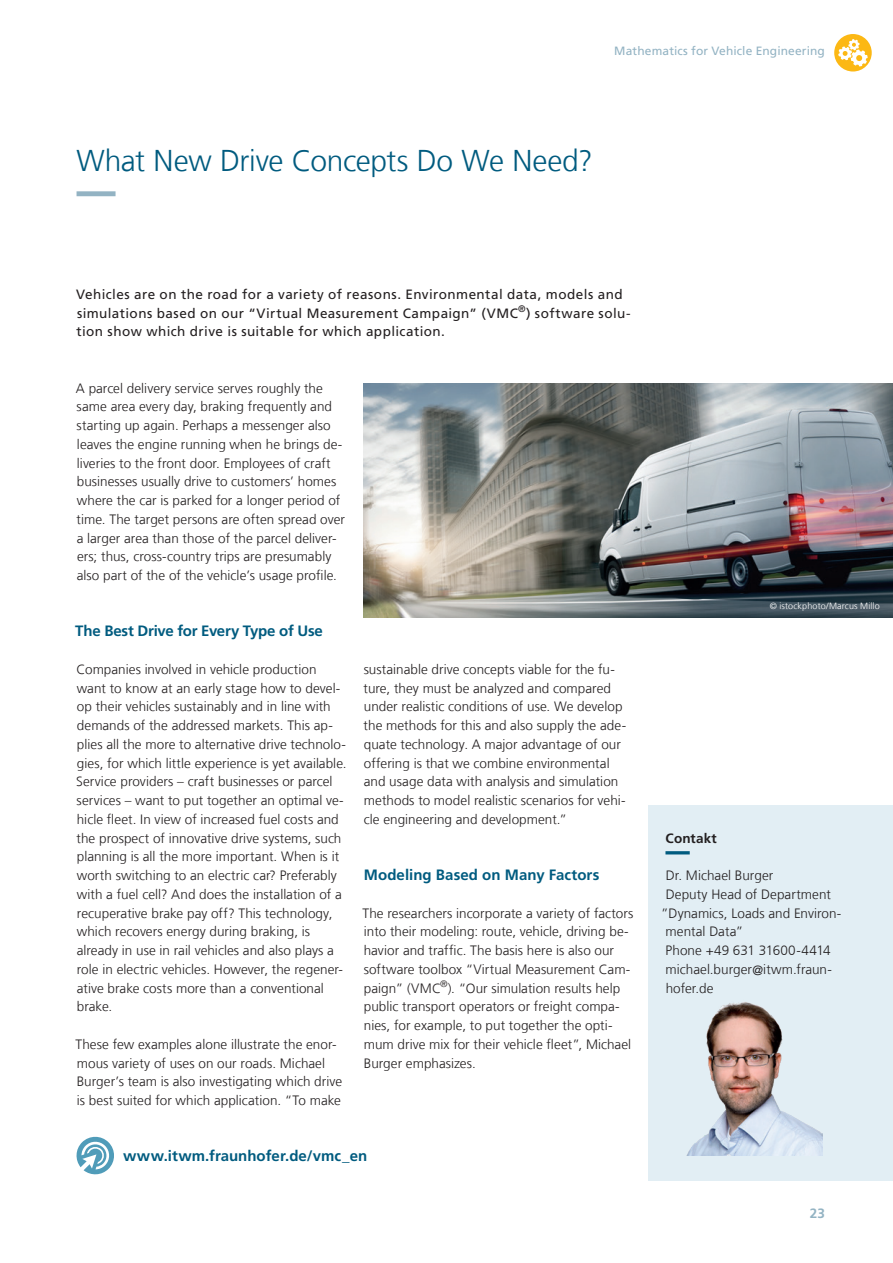
<style>
.page{position:relative;width:893px;height:1263px;background:#fff}
.page>*{position:absolute;margin:0;border:0;box-sizing:border-box;transform-origin:0 0}
.Ueberschrift_20_24_b{font:300 30px "Frutiger LT Com";letter-spacing:-.01em;color:#005b7f}
.Zwischenueberschrift{font:700 15px "Frutiger LT Com";color:#005b7f}
.Fliesstext_9_12_5_sc{font:300 13.5px/18.8px "Frutiger LT Com";letter-spacing:.005em;color:#231f20}
.Introtext_9_12_5_sch{font:13.5px/18.8px "Frutiger LT Com";letter-spacing:.03em;color:#231f20}
.Infokasten_klein_Fli{font:300 13.5px/18.8px "Frutiger LT Com";letter-spacing:.005em;color:#231f20}
.Infokasten_klein_Ueb{font:700 13.5px "Frutiger LT Com";letter-spacing:.01em;color:#231f20}
.t1{font:700 13.5px "Frutiger LT Com";color:#93b3c3}
.Kolumne{font:12px "Frutiger LT Com";letter-spacing:.01em;color:#93b3c3}
._12_Grafiktext{font:300 9px "Frutiger LT Com";letter-spacing:.015em;color:#fff}
</style>
<div class="page">
<svg style="left:77px;top:191px;width:39px;height:5px"></svg>
<svg style="left:76px;top:1136px;width:38px;height:39px"></svg>
<img style="left:364px;top:383px;width:529px;height:235px">
<svg style="left:834px;top:34px;width:38px;height:38px"></svg>
<div style="left:648px;top:805px;width:245px;height:375px;background:#e2eef4"></div>
<svg style="left:665px;top:851px;width:25px;height:3px"></svg>
<img style="left:686px;top:1002px;width:137px;height:154px">
<p class="Kolumne" style="left:614px;top:44px;width:212px">Mathematics for Vehicle Engineering</p>
<p class="Ueberschrift_20_24_b" style="left:76px;top:144px;width:518px">What New Drive Concepts Do We Need?</p>
<p class="Introtext_9_12_5_sch" style="left:76px;top:285px;width:556px">Vehicles are on the road for a variety of reasons. Environmental data, models and simulations based on our “Virtual Measurement Campaign” (VMC<sup>®</sup>) software solu&shy;tion show which drive is suitable for which application.</p>
<p class="Fliesstext_9_12_5_sc" style="left:76px;top:379px;width:271px">A parcel delivery service serves roughly the same area every day, braking frequently and starting up again. Perhaps a messenger also leaves the engine running when he brings de&shy;liveries to the front door. Employees of craft businesses usually drive to customers’ homes where the car is parked for a longer period of time. The target persons are often spread over a larger area than those of the parcel deliver&shy;ers; thus, cross-country trips are presumably also part of the of the vehicle’s usage profile.</p>
<p class="Zwischenueberschrift" style="left:75px;top:622px;width:249px">The Best Drive for Every Type of Use</p>
<p class="Fliesstext_9_12_5_sc" style="left:76px;top:660px;width:272px">Companies involved in vehicle production want to know at an early stage how to devel&shy;op their vehicles sustainably and in line with demands of the addressed markets. This ap&shy;plies all the more to alternative drive technolo&shy;gies, for which little experience is yet available.<br>Service providers – craft businesses or parcel services – want to put together an optimal ve&shy;hicle fleet. In view of increased fuel costs and the prospect of innovative drive systems, such planning is all the more important. When is it worth switching to an electric car? Preferably with a fuel cell? And does the installation of a recuperative brake pay off? This technology, which recovers energy during braking, is already in use in rail vehicles and also plays a role in electric vehicles. However, the regener&shy;ative brake costs more than a conventional brake.</p>
<p class="Fliesstext_9_12_5_sc" style="left:75px;top:1035px;width:268px">These few examples alone illustrate the enor&shy;mous variety of uses on our roads. Michael Burger’s team is also investigating which drive is best suited for which application. “To make</p>
<p class="Fliesstext_9_12_5_sc" style="left:364px;top:660px;width:264px">sustainable drive concepts viable for the fu&shy;ture, they must be analyzed and compared under realistic conditions of use. We develop the methods for this and also supply the ade&shy;quate technology. A major advantage of our offering is that we combine environmental and usage data with analysis and simulation methods to model realistic scenarios for vehi&shy;cle engineering and development.”</p>
<p class="Zwischenueberschrift" style="left:364px;top:866px;width:237px">Modeling Based on Many Factors</p>
<p class="Fliesstext_9_12_5_sc" style="left:362px;top:904px;width:273px">The researchers incorporate a variety of factors into their modeling: route, vehicle, driving be&shy;havior and traffic. The basis here is also our software toolbox “Virtual Measurement Cam&shy;paign” (VMC<sup>®</sup>). “Our simulation results help public transport operators or freight compa&shy;nies, for example, to put together the opti&shy;mum drive mix for their vehicle fleet”, Michael Burger emphasizes.</p>
<p class="Zwischenueberschrift" style="left:123px;top:1147px;width:246px">www.itwm.fraunhofer.de/vmc_en</p>
<p class="_12_Grafiktext" style="left:770px;top:601px;width:112px">© istockphoto/Marcus Millo</p>
<p class="Infokasten_klein_Ueb" style="left:666px;top:830px;width:53px">Contakt</p>
<p class="Infokasten_klein_Fli" style="left:666px;top:866px;width:109px">Dr. Michael Burger</p>
<p class="Infokasten_klein_Fli" style="left:666px;top:885px;width:167px">Deputy Head of Department</p>
<p class="Infokasten_klein_Fli" style="left:661px;top:904px;width:182px">”Dynamics, Loads and Environ-</p>
<p class="Infokasten_klein_Fli" style="left:666px;top:922px;width:79px">mental Data”</p>
<p class="Infokasten_klein_Fli" style="left:666px;top:941px;width:167px">Phone +49 631 31600-4414</p>
<p class="Infokasten_klein_Fli" style="left:666px;top:960px;width:168px">michael.burger@itwm.fraun&shy;hofer.de</p>
<p class="t1" style="left:810px;top:1205px;width:17px">23</p>
</div>
